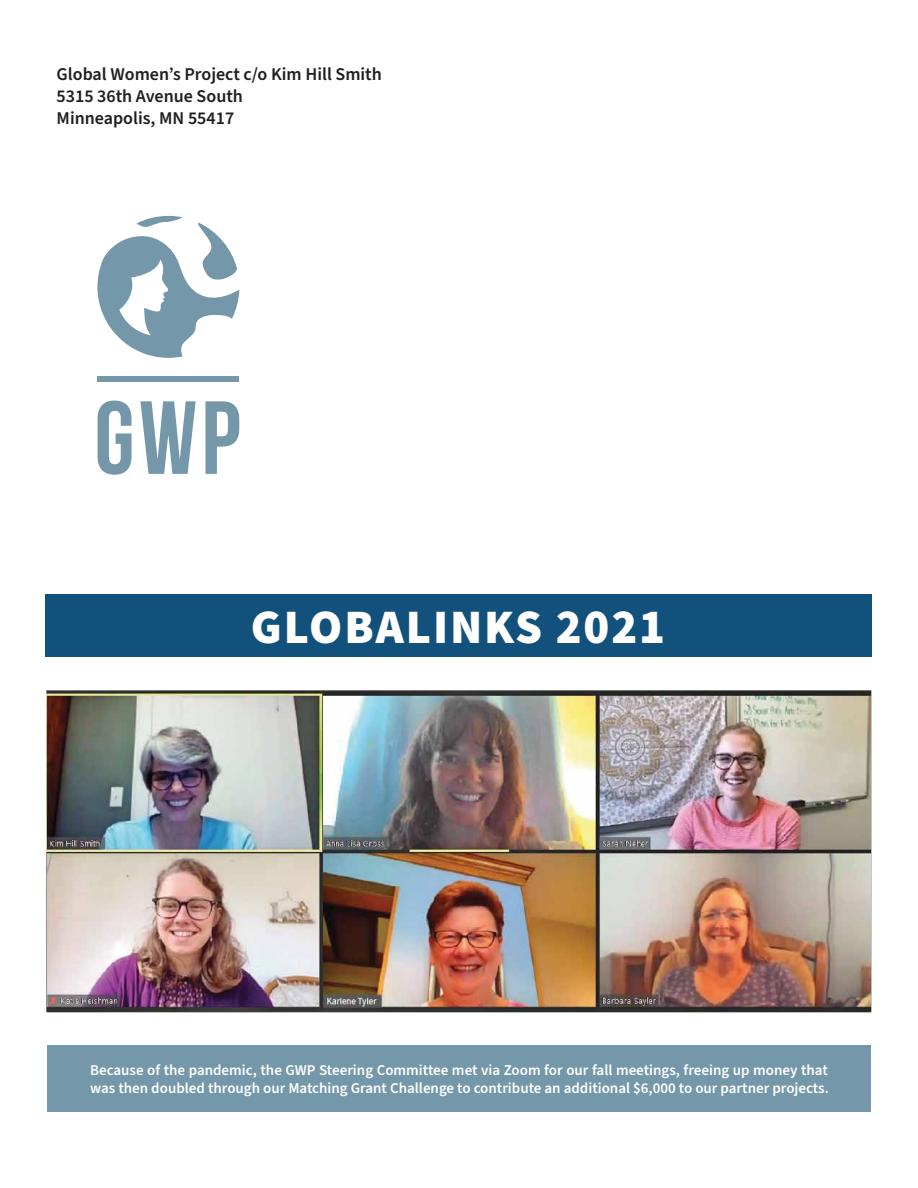
<style>
.page{position:relative;width:918px;height:1188px;background:#fff}
.page>*{position:absolute;margin:0;border:0;box-sizing:border-box;transform-origin:0 0}
.t1{font:900 48px "Source Sans Pro";letter-spacing:.04em;color:#fff}
.t2{font:600 18px/21.6px "Source Sans Pro";color:#231f20}
.t3{font:600 15px/18px "Source Sans Pro";color:#fff}
</style>
<div class="page">
<div style="left:47px;top:1046px;width:824px;height:66px;background:#7497aa"></div>
<div style="left:46px;top:594px;width:826px;height:63px;background:#13517d"></div>
<svg style="left:98px;top:401px;width:34px;height:74px"></svg>
<svg style="left:140px;top:401px;width:56px;height:73px"></svg>
<svg style="left:206px;top:401px;width:33px;height:73px"></svg>
<div style="left:98px;top:376px;width:141px;height:6px;background:#7497aa"></div>
<svg style="left:97px;top:216px;width:142px;height:142px"></svg>
<img style="left:47px;top:690px;width:824px;height:322px">
<p class="t2" style="left:57px;top:64px;width:327px">Global Women’s Project c/o Kim Hill Smith<br>5315 36th Avenue South<br>Minneapolis, MN 55417</p>
<h1 class="t1" style="left:251px;top:594px;width:416px">GLOBALINKS 2021</h1>
<p class="t3" style="left:90px;top:1061px;width:740px">Because of the pandemic, the GWP Steering Committee met via Zoom for our fall meetings, freeing up money that was then doubled through our Matching Grant Challenge to contribute an additional $6,000 to our partner projects.</p>
</div>
